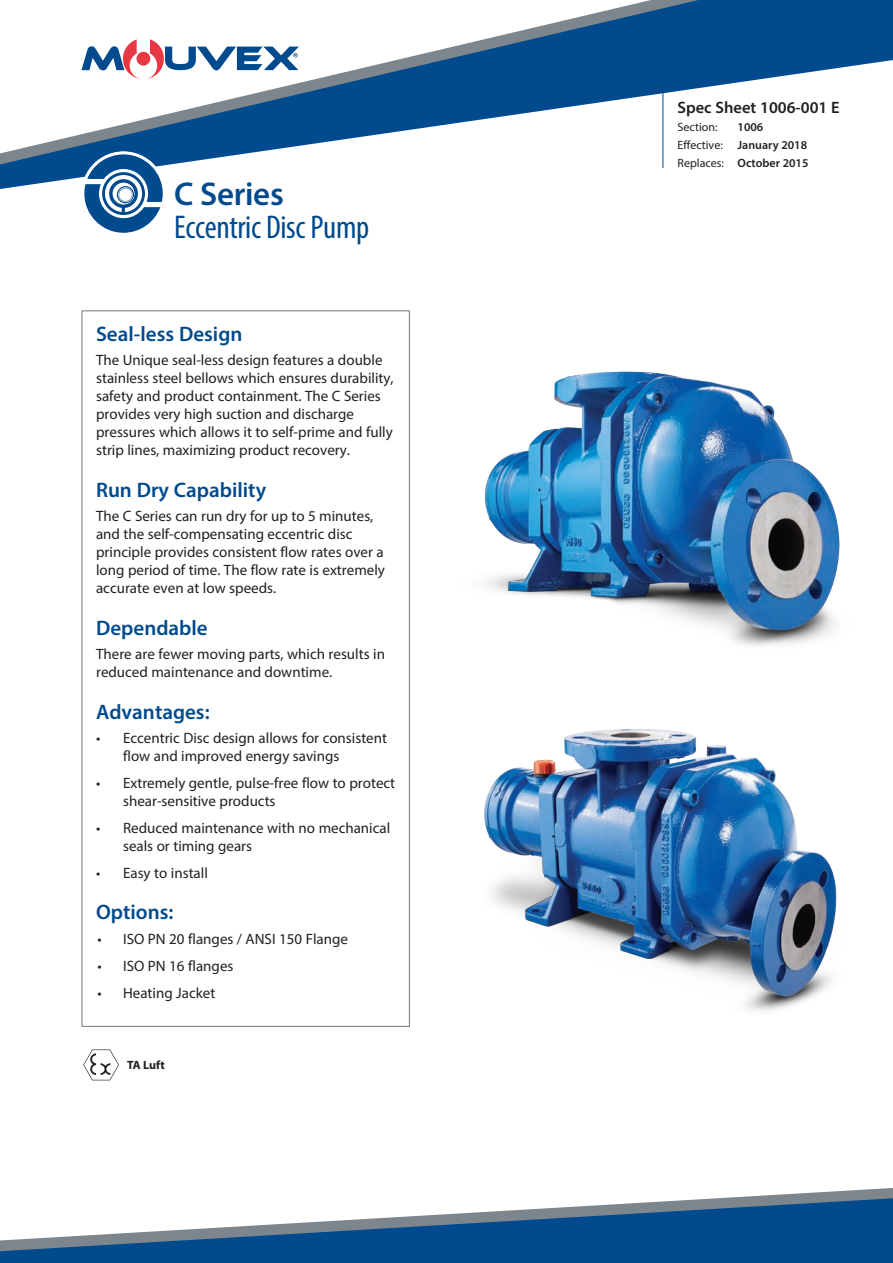
<style>
.page{position:relative;width:893px;height:1263px;background:#fff}
.page>*{position:absolute;margin:0;border:0;box-sizing:border-box;transform-origin:0 0}
.t1{font:condensed 33px "Myriad Pro";letter-spacing:-.01em;color:#004a8d}
.t2{font:600 33px "Myriad Pro";letter-spacing:-.01em;color:#004a8d}
.t3{font:600 21px "Myriad Pro";color:#004a8d}
.t4{font:600 16.5px "Myriad Pro";color:#231f20}
.t5{font:15px/18px "Myriad Pro";color:#231f20}
.t6{font:600 12px/18px "Myriad Pro";color:#231f20}
.t7{font:12px "Myriad Pro";color:#231f20}
.t8{font:700 12px "Myriad Pro";letter-spacing:-.005em;color:#231f20}
.s1{font-weight:400}
</style>
<div class="page">
<svg style="left:83px;top:1049px;width:36px;height:31px"></svg>
<img style="left:484px;top:729px;width:353px;height:282px">
<img style="left:484px;top:371px;width:356px;height:275px">
<svg style="left:0;top:0;width:893px;height:189px"></svg>
<svg style="left:0;top:0;width:752px;height:174px"></svg>
<div style="left:0;top:1253px;width:893px;height:10px;background:#004a8d"></div>
<svg style="left:0;top:1188px;width:893px;height:65px"></svg>
<svg style="left:81px;top:39px;width:218px;height:40px"></svg>
<div style="left:81px;top:152px;width:85px;height:84px;background:#fff;border-radius:50%"></div>
<svg style="left:84px;top:154px;width:79px;height:79px"></svg>
<h1 class="t2" style="left:174px;top:173px;width:111px">C Series</h1>
<h1 class="t1" style="left:174px;top:207px;width:197px">Eccentric Disc Pump</h1>
<h2 class="t3" style="left:96px;top:320px;width:148px">Seal-less Design</h2>
<p class="t5" style="left:96px;top:351px;width:299px">The Unique seal-less design features a double stainless steel bellows which ensures durability, safety and product containment. The C Series provides very high suction and discharge pressures which allows it to self-prime and fully strip lines, maximizing product recovery.</p>
<h2 class="t3" style="left:96px;top:476px;width:172px">Run Dry Capability</h2>
<p class="t5" style="left:96px;top:507px;width:290px">The C Series can run dry for up to 5 minutes, and the self-compensating eccentric disc principle provides consistent flow rates over a long period of time. The flow rate is extremely accurate even at low speeds.</p>
<h2 class="t3" style="left:96px;top:614px;width:113px">Dependable</h2>
<p class="t5" style="left:96px;top:645px;width:290px">There are fewer moving parts, which results in reduced maintenance and downtime.</p>
<h2 class="t3" style="left:96px;top:698px;width:115px">Advantages:</h2>
<p class="t5" style="left:123px;top:729px;width:266px;text-indent:-27px">• Eccentric Disc design allows for consistent flow and improved energy savings</p>
<p class="t5" style="left:123px;top:774px;width:274px;text-indent:-27px">• Extremely gentle, pulse-free flow to protect shear-sensitive products</p>
<p class="t5" style="left:123px;top:819px;width:269px;text-indent:-27px">• Reduced maintenance with no mechanical seals or timing gears</p>
<p class="t5" style="left:96px;top:864px;width:113px">• Easy to install</p>
<h2 class="t3" style="left:96px;top:899px;width:79px">Options:</h2>
<p class="t5" style="left:98px;top:930px;width:252px">• ISO PN 20 flanges / ANSI 150 Flange</p>
<p class="t5" style="left:98px;top:957px;width:137px">• ISO PN 16 flanges</p>
<p class="t5" style="left:98px;top:983px;width:119px">• Heating Jacket</p>
<p class="t8" style="left:127px;top:1057px;width:39px">TA Luft</p>
<p class="t4" style="left:678px;top:97px;width:164px">Spec Sheet 1006-001 E</p>
<p class="t7" style="left:678px;top:120px;width:42px">Section:</p>
<p class="t6" style="left:678px;top:118px;width:132px;text-indent:60px">1006<br><span class="s1">Effective:</span> January 2018<br><span class="s1">Replaces:</span> October 2015</p>
</div>
